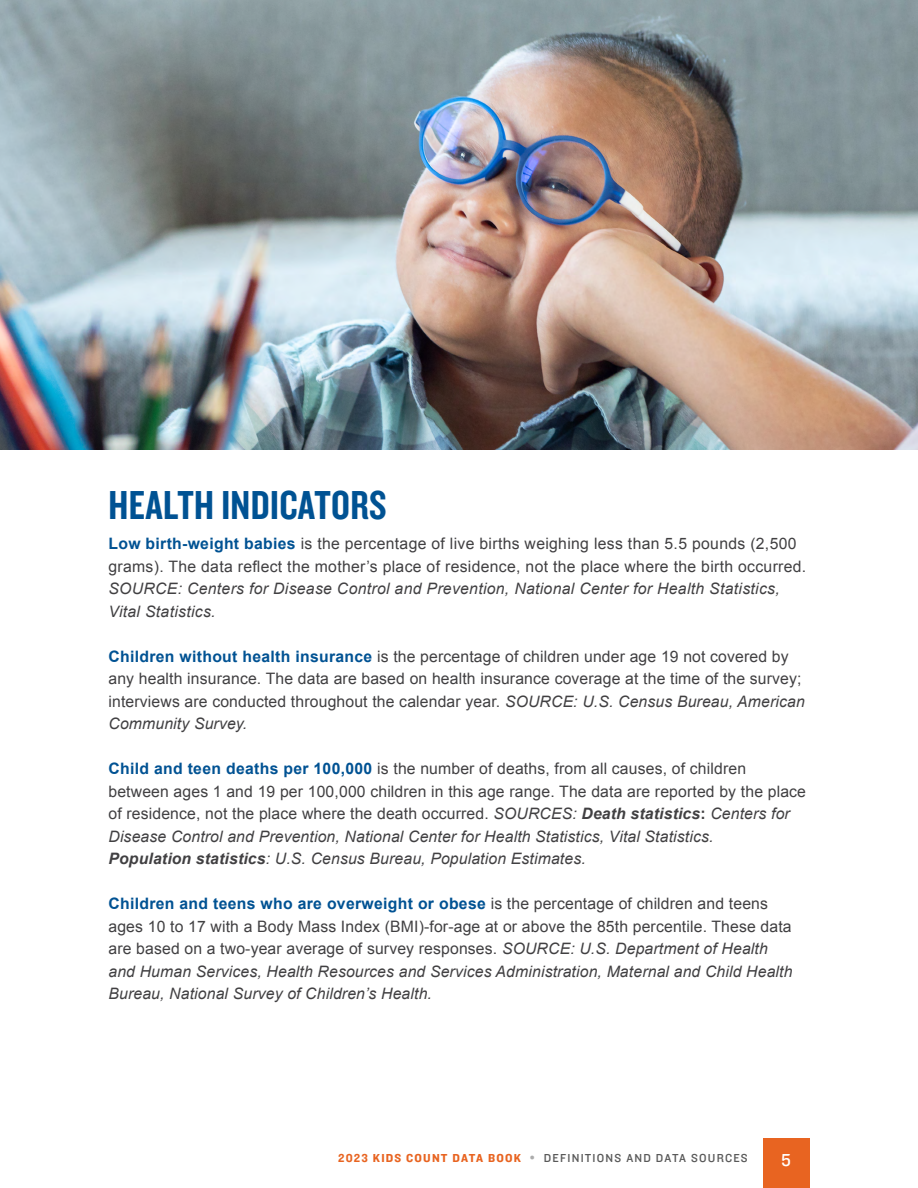
<style>
.page{position:relative;width:918px;height:1188px;background:#fff}
.page>*{position:absolute;margin:0;border:0;box-sizing:border-box;transform-origin:0 0}
.t1{font:42px "Knockout 49 Liteweight";letter-spacing:.01em;color:#005293}
.t2{font:18px "Knockout 31 Junior Middlewt";color:#fff}
.Body_Copy{font:15.75px/22.5px "Arial";letter-spacing:.01em;color:#414042}
.t3{font:12px "Knockout 31 Junior Middlewt";letter-spacing:.1em;color:#595959}
.s1{font-weight:700;color:#005293}
.s2{font-style:italic}
.s3{font-weight:700;font-style:italic}
.s4{font-weight:700}
.s5{font-family:"Knockout 51 Middleweight";color:#e86421}
.s6{font-size:13.5px;color:#acacac}
</style>
<div class="page">
<div style="left:763px;top:1138px;width:46px;height:50px;background:#e86421"></div>
<img style="left:0;top:0;width:918px;height:450px">
<h4 class="t1" style="left:108px;top:479px;width:280px">HEALTH INDICATORS</h4>
<p class="Body_Copy" style="left:108px;top:533px;width:699px"><span class="s1">Low birth-weight babies</span> is the percentage of live births weighing less than 5.5 pounds (2,500 grams). The data reflect the mother’s place of residence, not the place where the birth occurred.<br><span class="s2">SOURCE: Centers for Disease Control and Prevention, National Center for Health Statistics, Vital Statistics.</span></p>
<p class="Body_Copy" style="left:108px;top:645px;width:698px"><span class="s1">Children without health insurance</span> is the percentage of children under age 19 not covered by any health insurance. The data are based on health insurance coverage at the time of the survey; interviews are conducted throughout the calendar year. <span class="s2">SOURCE: U.S. Census Bureau, American Community Survey.</span></p>
<p class="Body_Copy" style="left:108px;top:758px;width:699px"><span class="s1">Child and teen deaths per 100,000</span> is the number of deaths, from all causes, of children between ages 1 and 19 per 100,000 children in this age range. The data are reported by the place of residence, not the place where the death occurred. <span class="s2">SOURCES:</span> <span class="s3">Death statistics</span><span class="s4">:</span> <span class="s2">Centers for Disease Control and Prevention, National Center for Health Statistics, Vital Statistics.<br></span><span class="s3">Population statistics</span><span class="s2">: U.S. Census Bureau, Population Estimates.</span></p>
<p class="Body_Copy" style="left:108px;top:893px;width:686px"><span class="s1">Children and teens who are overweight or obese</span> is the percentage of children and teens ages 10 to 17 with a Body Mass Index (BMI)-for-age at or above the 85th percentile. These data are based on a two-year average of survey responses. <span class="s2">SOURCE: U.S. Department of Health and Human Services, Health Resources and Services Administration, Maternal and Child Health Bureau, National Survey of Children’s Health.</span></p>
<p class="t3" style="left:338px;top:1150px;width:411px"><span class="s5">2023 KIDS COUNT DATA BOOK</span> <span class="s6">•</span> DEFINITIONS AND DATA SOURCES</p>
<p class="t2" style="left:781px;top:1147px;width:11px">5</p>
</div>
